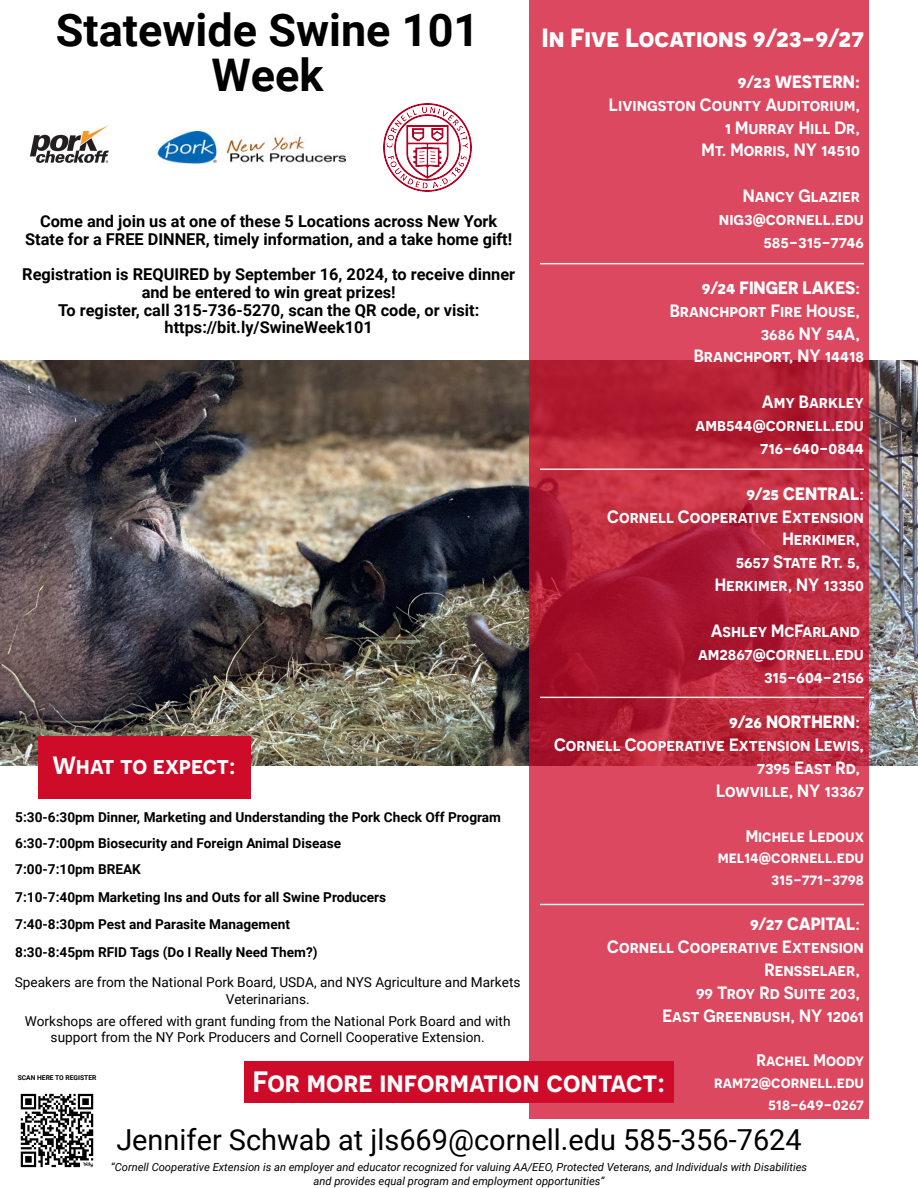
<style>
.page{position:relative;width:918px;height:1188px;background:#fff}
.page>*{position:absolute;margin:0;border:0;box-sizing:border-box;transform-origin:0 0}
.t1{font:700 45px/45px "Roboto";color:#000;text-align:center}
.t2{font:600 29.4px "Novecentosans";color:#fff}
.t3{font:28.95px "Roboto";color:#000}
.t4{font:700 26.4px "Novecentosans";color:#fff}
.t5{font:600 25.05px "Novecentosans";letter-spacing:-.01em;color:#fff}
.t6{font:600 17.85px/23px "Novecentosans";color:#fff;text-align:right}
.t7{font:700 17.85px "Novecentosans";color:#fff}
.t8{font:600 16.8px/21.6px "Novecentosans";color:#fff;text-align:right}
.t9{font:700 16.35px/17.7px "Roboto";color:#000;text-align:center}
.t10{font:700 13.65px/26px "Roboto";color:#000}
.t11{font:13.65px/16.4px "Roboto";color:#000;text-align:center}
.t12{font:italic 11.1px/13.4px "Roboto";color:#000;text-align:center}
.t13{font:700 6.75px "Roboto";color:#000}
.s1{font-weight:700}
</style>
<div class="page">
<img style="left:0;top:360px;width:918px;height:405px">
<svg style="left:529px;top:0;width:340px;height:1119px;background:#cd3a51"></svg>
<hr style="left:540px;top:697px;width:324px;height:1px;background:#f4f4f4">
<hr style="left:540px;top:904px;width:324px;height:1px;background:#f4f4f4">
<div style="left:38px;top:736px;width:212px;height:63px;background:#cf0b2a"></div>
<div style="left:244px;top:1062px;width:430px;height:41px;background:#cf0b2a"></div>
<img style="left:20px;top:1093px;width:74px;height:75px">
<img style="left:155px;top:132px;width:190px;height:31px">
<img style="left:29px;top:125px;width:80px;height:38px">
<img style="left:383px;top:104px;width:89px;height:88px">
<hr style="left:540px;top:263px;width:324px;height:1px;background:#f4f4f4">
<hr style="left:540px;top:469px;width:324px;height:1px;background:#f4f4f4">
<h1 class="t1" style="left:56px;top:6px;width:425px">Statewide Swine 101<br>Week</h1>
<h3 class="t4" style="left:542px;top:22px;width:324px">In Five Locations 9/23-9/27</h3>
<p class="t7" style="left:738px;top:71px;width:124px">9/23 WESTERN:</p>
<p class="t6" style="left:609px;top:93px;width:253px">Livingston County Auditorium,<br>1 Murray Hill Dr,<br>Mt. Morris, NY 14510</p>
<p class="t6" style="left:719px;top:184px;width:147px">Nancy Glazier nig3@cornell.edu<br>585-315-7746</p>
<p class="t6" style="left:670px;top:276px;width:196px"><span class="s1">9/24 FINGER LAKES</span>:<br>Branchport Fire House,<br>3686 NY 54A,<br>Branchport, NY 14418</p>
<p class="t6" style="left:696px;top:390px;width:170px">Amy Barkley amb544@cornell.edu<br>716-640-0844</p>
<p class="t6" style="left:607px;top:482px;width:258px"><span class="s1">9/25 CENTRAL</span>:<br>Cornell Cooperative Extension<br>Herkimer,<br>5657 State Rt. 5,<br>Herkimer, NY 13350</p>
<p class="t6" style="left:698px;top:619px;width:168px">Ashley McFarland am2867@cornell.edu<br>315-604-2156</p>
<p class="t6" style="left:554px;top:710px;width:311px"><span class="s1">9/26 NORTHERN</span>:<br>Cornell Cooperative Extension Lewis,<br>7395 East Rd,<br>Lowville, NY 13367</p>
<p class="t8" style="left:718px;top:825px;width:148px">Michele Ledoux mel14@cornell.edu<br>315-771-3798</p>
<p class="t6" style="left:607px;top:912px;width:258px"><span class="s1">9/27 CAPITAL</span>:<br>Cornell Cooperative Extension<br>Rensselaer,<br>99 Troy Rd Suite 203,<br>East Greenbush, NY 12061</p>
<p class="t8" style="left:714px;top:1049px;width:151px">Rachel Moody ram72@cornell.edu<br>518-649-0267</p>
<p class="t9" style="left:25px;top:212px;width:489px">Come and join us at one of these 5 Locations across New York<br>State for a FREE DINNER, timely information, and a take home gift!</p>
<p class="t9" style="left:22px;top:265px;width:494px">Registration is REQUIRED by September 16, 2024, to receive dinner and be entered to win great prizes!<br>To register, call 315-736-5270, scan the QR code, or visit: https://bit.ly/SwineWeek101</p>
<h3 class="t5" style="left:53px;top:750px;width:185px">What to expect:</h3>
<p class="t10" style="left:15px;top:804px;width:487px">5:30-6:30pm Dinner, Marketing and Understanding the Pork Check Off Program<br>6:30-7:00pm Biosecurity and Foreign Animal Disease<br>7:00-7:10pm BREAK</p>
<p class="t10" style="left:15px;top:882px;width:372px;line-height:27.6px">7:10-7:40pm Marketing Ins and Outs for all Swine Producers<br>7:40-8:30pm Pest and Parasite Management<br>8:30-8:45pm RFID Tags (Do I Really Need Them?)</p>
<p class="t11" style="left:15px;top:974px;width:507px">Speakers are from the National Pork Board, USDA, and NYS Agriculture and Markets<br>Veterinarians.</p>
<p class="t11" style="left:25px;top:1012px;width:487px">Workshops are offered with grant funding from the National Pork Board and with support from the NY Pork Producers and Cornell Cooperative Extension.</p>
<h2 class="t2" style="left:253px;top:1064px;width:414px">For more information contact:</h2>
<h3 class="t3" style="left:116px;top:1120px;width:687px">Jennifer Schwab at jls669@cornell.edu 585-356-7624</h3>
<p class="t13" style="left:18px;top:1073px;width:80px">SCAN HERE TO REGISTER</p>
<p class="t12" style="left:111px;top:1160px;width:698px">“Cornell Cooperative Extension is an employer and educator recognized for valuing AA/EEO, Protected Veterans, and Individuals with Disabilities and provides equal program and employment opportunities”</p>
</div>
